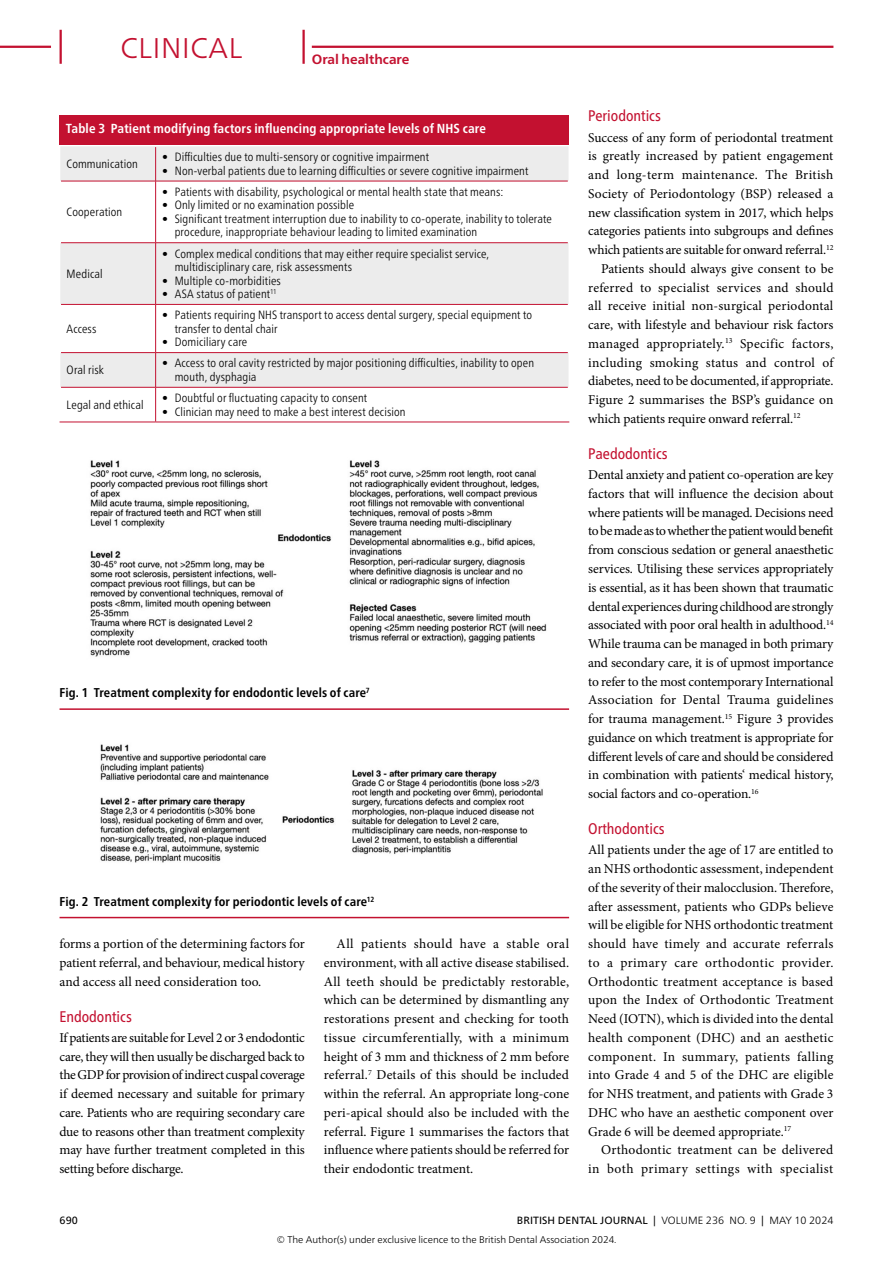
<style>
.page{position:relative;width:893px;height:1263px;background:#fff}
.page>*{position:absolute;margin:0;border:0;box-sizing:border-box;transform-origin:0 0}
.t1{font:300 28.5px "Frutiger Neue LT Pro";letter-spacing:.025em;color:#c31130}
.SectionHeading_2_MSS{font:condensed 15.3px "Frutiger Neue LT Pro";color:#c31130}
.Para_9pt_justified_1st{font:13.5px/18.8px "Minion Pro";letter-spacing:-.01em;color:#000;text-align:justify}
.Para_9pt_justified{font:13.5px/18.8px "Minion Pro";color:#000;text-align:justify}
.Para_9pt_justified-2{font:13.5px/18.8px "Minion Pro";letter-spacing:.025em;color:#000;text-align:right}
.t2{font:700 13.5px "Frutiger Neue LT Pro";color:#c31130}
.Table_Caption_x{font:700 condensed 13.2px "Frutiger Neue LT Pro";letter-spacing:.01em;color:#fff}
.Image_Caption_MSS{font:700 condensed 12.75px "Frutiger Neue LT Pro";letter-spacing:.01em;color:#000}
.Table_x{font:300 condensed 12px/13.5px "Frutiger Neue LT Pro";letter-spacing:.01em;color:#000}
.t3{font:10.5px "Frutiger Neue LT Pro";letter-spacing:.005em;color:#000}
.t4{font:300 9.75px "Frutiger Neue LT Pro";color:#000}
.s1{font-weight:300}
</style>
<div class="page">
<div style="left:60px;top:146px;width:509px;height:35px;background:#ececec"></div>
<svg style="left:60px;top:182px;width:509px;height:240px"></svg>
<hr style="left:155px;top:147px;width:1px;height:34px;background:#c31130">
<hr style="left:61px;top:181px;width:95px;height:1px;background:#c31130">
<hr style="left:156px;top:181px;width:412px;height:1px;background:#c31130">
<hr style="left:155px;top:181px;width:1px;height:62px;background:#c31130">
<hr style="left:61px;top:242px;width:95px;height:1px;background:#c31130">
<hr style="left:156px;top:242px;width:412px;height:1px;background:#c31130">
<hr style="left:155px;top:243px;width:1px;height:61px;background:#c31130">
<hr style="left:61px;top:304px;width:95px;height:1px;background:#c31130">
<hr style="left:156px;top:304px;width:412px;height:1px;background:#c31130">
<hr style="left:155px;top:305px;width:1px;height:47px;background:#c31130">
<hr style="left:61px;top:352px;width:95px;height:1px;background:#c31130">
<hr style="left:156px;top:352px;width:412px;height:1px;background:#c31130">
<hr style="left:155px;top:353px;width:1px;height:34px;background:#c31130">
<hr style="left:61px;top:387px;width:95px;height:1px;background:#c31130">
<hr style="left:156px;top:387px;width:412px;height:1px;background:#c31130">
<hr style="left:155px;top:387px;width:1px;height:35px;background:#c31130">
<hr style="left:60px;top:422px;width:96px;height:1px;background:#c31130">
<hr style="left:156px;top:422px;width:413px;height:1px;background:#c31130">
<div style="left:60px;top:115px;width:509px;height:30px;background:#c31130"></div>
<img style="left:90px;top:460px;width:457px;height:197px">
<hr style="left:60px;top:708px;width:509px;height:2px;background:#c31130">
<img style="left:100px;top:744px;width:443px;height:119px">
<hr style="left:60px;top:917px;width:509px;height:1px;background:#c31130">
<hr style="left:0;top:46px;width:51px;height:2px;background:#c31130">
<hr style="left:312px;top:46px;width:521px;height:2px;background:#c31130">
<hr style="left:60px;top:30px;width:2px;height:34px;background:#c31130">
<hr style="left:302px;top:30px;width:3px;height:34px;background:#c31130">
<h1 class="t1" style="left:120px;top:31px;width:124px">CLINICAL</h1>
<p class="t2" style="left:312px;top:51px;width:99px">Oral healthcare</p>
<p class="Table_Caption_x" style="left:66px;top:120px;width:422px">Table 3 Patient modifying factors influencing appropriate levels of NHS care</p>
<p class="Table_x" style="left:67px;top:157px;width:73px">Communication</p>
<p class="Table_x" style="left:162px;top:150px;width:269px">• Difficulties due to multi-sensory or cognitive impairment</p>
<p class="Table_x" style="left:162px;top:164px;width:368px">• Non-verbal patients due to learning difficulties or severe cognitive impairment</p>
<p class="Table_x" style="left:67px;top:205px;width:57px">Cooperation</p>
<p class="Table_x" style="left:162px;top:185px;width:343px">• Patients with disability, psychological or mental health state that means:</p>
<p class="Table_x" style="left:162px;top:198px;width:194px">• Only limited or no examination possible</p>
<p class="Table_x" style="left:175px;top:212px;width:379px;text-indent:-13px">• Significant treatment interruption due to inability to co-operate, inability to tolerate procedure, inappropriate behaviour leading to limited examination</p>
<p class="Table_x" style="left:67px;top:267px;width:37px">Medical</p>
<p class="Table_x" style="left:67px;top:322px;width:31px">Access</p>
<p class="Table_x" style="left:175px;top:247px;width:316px;text-indent:-13px">• Complex medical conditions that may either require specialist service, multidisciplinary care, risk assessments</p>
<p class="Table_x" style="left:162px;top:274px;width:120px">• Multiple co-morbidities</p>
<p class="Table_x" style="left:162px;top:287px;width:116px">• ASA status of patient<sup>11</sup></p>
<p class="Table_x" style="left:175px;top:308px;width:359px;text-indent:-13px">• Patients requiring NHS transport to access dental surgery, special equipment to transfer to dental chair</p>
<p class="Table_x" style="left:162px;top:335px;width:87px">• Domiciliary care</p>
<p class="Table_x" style="left:67px;top:363px;width:39px">Oral risk</p>
<p class="Table_x" style="left:175px;top:356px;width:361px;text-indent:-13px">• Access to oral cavity restricted by major positioning difficulties, inability to open mouth, dysphagia</p>
<p class="Table_x" style="left:67px;top:398px;width:78px">Legal and ethical</p>
<p class="Table_x" style="left:162px;top:391px;width:207px">• Doubtful or fluctuating capacity to consent</p>
<p class="Table_x" style="left:162px;top:405px;width:245px">• Clinician may need to make a best interest decision</p>
<p class="Image_Caption_MSS" style="left:60px;top:685px;width:312px">Fig. 1 Treatment complexity for endodontic levels of care<sup>7</sup></p>
<p class="Image_Caption_MSS" style="left:60px;top:894px;width:316px">Fig. 2 Treatment complexity for periodontic levels of care<sup>12</sup></p>
<p class="Para_9pt_justified_1st" style="left:60px;top:934px;width:247px">forms a portion of the determining factors for patient referral, and behaviour, medical history and access all need consideration too.</p>
<p class="SectionHeading_2_MSS" style="left:60px;top:1007px;width:74px">Endodontics</p>
<p class="Para_9pt_justified_1st" style="left:60px;top:1028px;width:247px">If patients are suitable for Level 2 or 3 endodontic care, they will then usually be discharged back to the GDP for provision of indirect cuspal coverage if deemed necessary and suitable for primary care. Patients who are requiring secondary care due to reasons other than treatment complexity may have further treatment completed in this setting before discharge.</p>
<p class="Para_9pt_justified" style="left:324px;top:934px;width:247px;text-indent:13px">All patients should have a stable oral environment, with all active disease stabilised.<br>All teeth should be predictably restorable, which can be determined by dismantling any restorations present and checking for tooth tissue circumferentially, with a minimum height of 3 mm and thickness of 2 mm before referral.<sup>7</sup> Details of this should be included within the referral. An appropriate long-cone peri-apical should also be included with the referral. Figure 1 summarises the factors that influence where patients should be referred for their endodontic treatment.</p>
<p class="SectionHeading_2_MSS" style="left:588px;top:107px;width:74px">Periodontics</p>
<p class="Para_9pt_justified_1st" style="left:588px;top:128px;width:247px">Success of any form of periodontal treatment is greatly increased by patient engagement and long-term maintenance. The British Society of Periodontology (BSP) released a new classification system in 2017, which helps categories patients into subgroups and defines which patients are suitable for onward referral.<sup>12</sup></p>
<p class="Para_9pt_justified" style="left:588px;top:259px;width:247px;text-indent:13px">Patients should always give consent to be referred to specialist services and should all receive initial non-surgical periodontal care, with lifestyle and behaviour risk factors managed appropriately.<sup>13</sup> Specific factors, including smoking status and control of diabetes, need to be documented, if appropriate.<br>Figure 2 summarises the BSP’s guidance on which patients require onward referral.<sup>12</sup></p>
<p class="SectionHeading_2_MSS" style="left:588px;top:445px;width:81px">Paedodontics</p>
<p class="Para_9pt_justified_1st" style="left:588px;top:466px;width:247px">Dental anxiety and patient co-operation are key factors that will influence the decision about where patients will be managed. Decisions need to be made as to whether the patient would benefit from conscious sedation or general anaesthetic services. Utilising these services appropriately is essential, as it has been shown that traumatic dental experiences during childhood are strongly associated with poor oral health in adulthood.<sup>14<br></sup>While trauma can be managed in both primary and secondary care, it is of upmost importance to refer to the most contemporary International Association for Dental Trauma guidelines for trauma management.<sup>15</sup> Figure 3 provides guidance on which treatment is appropriate for different levels of care and should be considered in combination with patients‘ medical history, social factors and co-operation.<sup>16</sup></p>
<p class="SectionHeading_2_MSS" style="left:588px;top:820px;width:78px">Orthodontics</p>
<p class="Para_9pt_justified_1st" style="left:588px;top:841px;width:247px">All patients under the age of 17 are entitled to an NHS orthodontic assessment, independent of the severity of their malocclusion. Therefore, after assessment, patients who GDPs believe will be eligible for NHS orthodontic treatment should have timely and accurate referrals to a primary care orthodontic provider.<br>Orthodontic treatment acceptance is based upon the Index of Orthodontic Treatment Need (IOTN), which is divided into the dental health component (DHC) and an aesthetic component. In summary, patients falling into Grade 4 and 5 of the DHC are eligible for NHS treatment, and patients with Grade 3<br>DHC who have an aesthetic component over Grade 6 will be deemed appropriate.<sup>17</sup></p>
<p class="Para_9pt_justified-2" style="left:588px;top:1141px;width:247px">Orthodontic treatment can be delivered in both primary settings with specialist</p>
<p class="t3" style="left:60px;top:1214px;width:20px">690</p>
<p class="t3" style="left:517px;top:1214px;width:318px">BRITISH DENTAL JOURNAL | <span class="s1">VOLUME 236 NO. 9</span> | <span class="s1">May 10 2024</span></p>
<p class="t4" style="left:276px;top:1234px;width:342px">© The Author(s) under exclusive licence to the British Dental Association 2024.</p>
</div>
